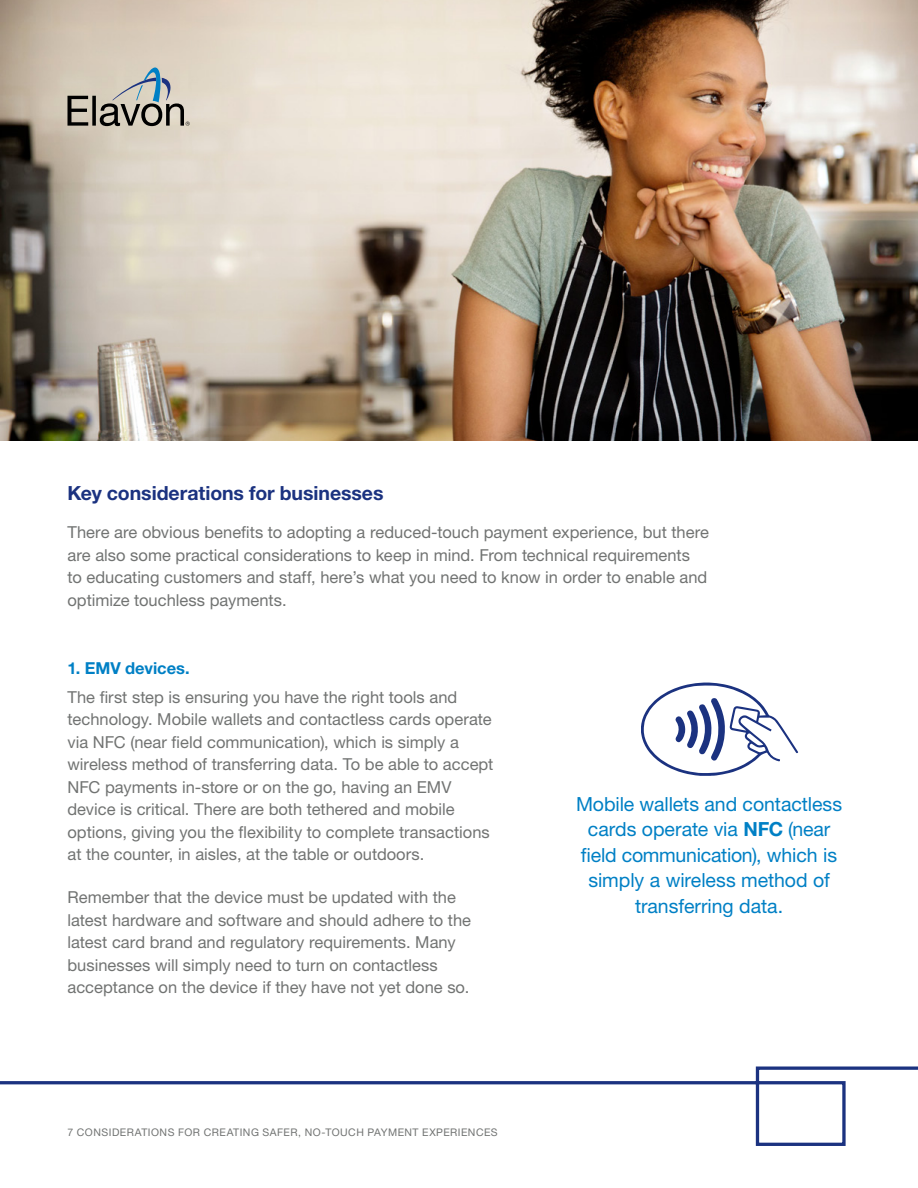
<style>
.page{position:relative;width:918px;height:1188px;background:#fff}
.page>*{position:absolute;margin:0;border:0;box-sizing:border-box;transform-origin:0 0}
.t1{font:19.5px/25.5px "Helvetica Neue LT Std";letter-spacing:-.005em;color:#0080c5;text-align:center}
.t2{font:700 19.5px "Helvetica Neue LT Std";letter-spacing:-.005em;color:#1b3280}
.t3{font:16.5px/22.5px "Helvetica Neue LT Std";color:#717372}
.t4{font:700 16.5px "Helvetica Neue LT Std";color:#0080c5}
.t5{font:10.5px "Helvetica Neue LT Std";letter-spacing:.045em;color:#717372}
.s1{font-weight:700}
</style>
<div class="page">
<img style="left:0;top:0;width:918px;height:441px">
<svg style="left:0;top:1066px;width:918px;height:80px"></svg>
<svg style="left:68px;top:68px;width:122px;height:58px;background:#aca99f"></svg>
<svg style="left:641px;top:683px;width:157px;height:93px"></svg>
<p class="t2" style="left:67px;top:481px;width:318px">Key considerations for businesses</p>
<p class="t3" style="left:68px;top:521px;width:643px">There are obvious benefits to adopting a reduced-touch payment experience, but there are also some practical considerations to keep in mind. From technical requirements<br>to educating customers and staff, here’s what you need to know in order to enable and optimize touchless payments.</p>
<p class="t4" style="left:68px;top:658px;width:124px">1. EMV devices.</p>
<p class="t3" style="left:68px;top:686px;width:428px">The first step is ensuring you have the right tools and technology. Mobile wallets and contactless cards operate via NFC (near field communication), which is simply a wireless method of transferring data. To be able to accept NFC payments in-store or on the go, having an EMV device is critical. There are both tethered and mobile options, giving you the flexibility to complete transactions at the counter, in aisles, at the table or outdoors.</p>
<p class="t3" style="left:68px;top:886px;width:405px">Remember that the device must be updated with the latest hardware and software and should adhere to the latest card brand and regulatory requirements. Many businesses will simply need to turn on contactless acceptance on the device if they have not yet done so.</p>
<p class="t5" style="left:68px;top:1126px;width:432px">7 CONSIDERATIONS FOR CREATING SAFER, NO-TOUCH PAYMENT EXPERIENCES</p>
<p class="t1" style="left:576px;top:791px;width:268px">Mobile wallets and contactless cards operate via <span class="s1">NFC</span> (near field communication), which is simply a wireless method of transferring data.</p>
</div>
